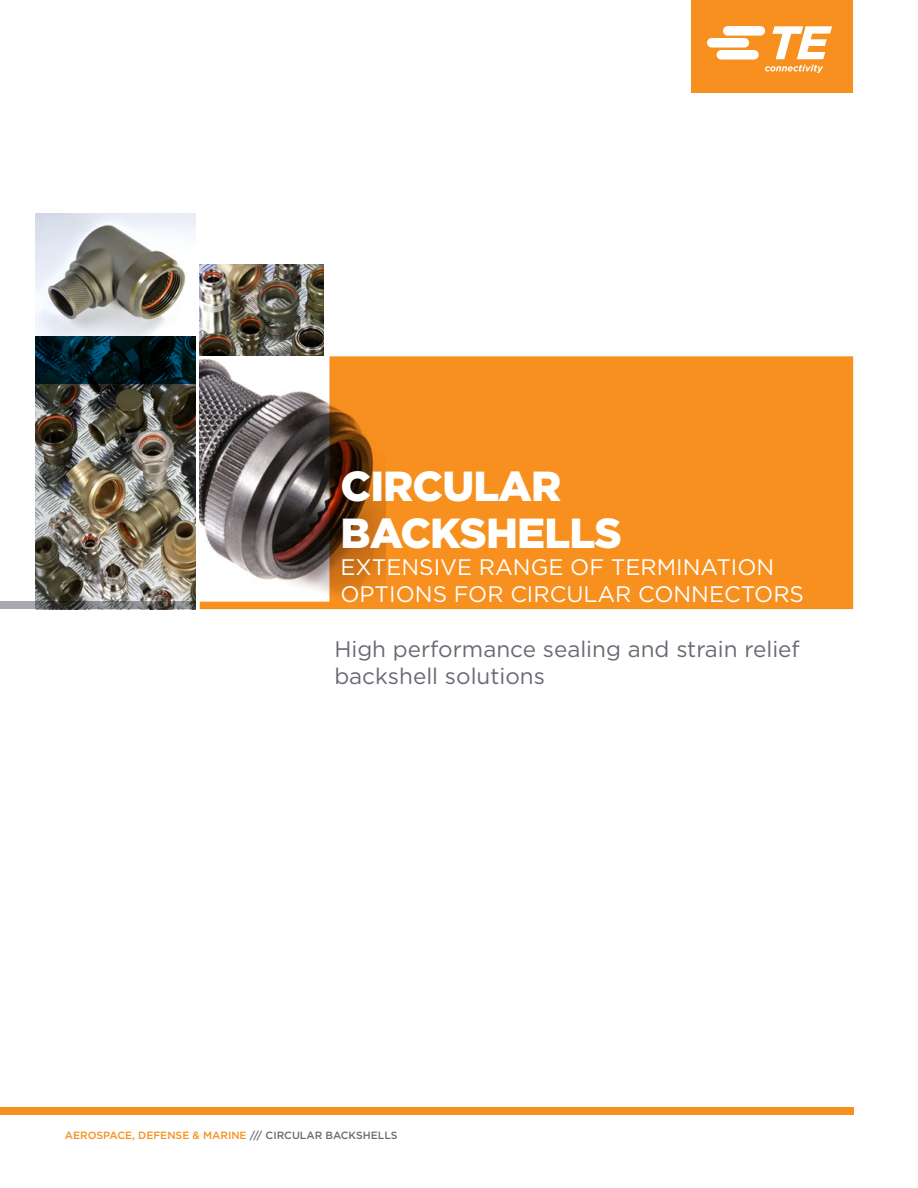
<style>
.page{position:relative;width:918px;height:1188px;background:#fff}
.page>*{position:absolute;margin:0;border:0;box-sizing:border-box;transform-origin:0 0}
.t1{font:900 42px/46.5px "Gotham";letter-spacing:-.02em;color:#fff}
.t2{font:22.5px/27px "Gotham";color:#696b73}
.t3{font:22.5px/27px "Gotham";color:#fff}
.t4{font:500 10.5px "Gotham";color:#f7901e}
.s1{color:#696b73}
</style>
<div class="page">
<img style="left:35px;top:214px;width:161px;height:388px">
<img style="left:200px;top:265px;width:123px;height:91px">
<div style="left:0;top:1107px;width:853px;height:7px;background:#f7901e"></div>
<svg style="left:0;top:602px;width:196px;height:7px"></svg>
<svg style="left:200px;top:356px;width:653px;height:253px;background:#dd8b32"></svg>
<svg style="left:35px;top:336px;width:161px;height:47px;background:#001a23"></svg>
<div style="left:691px;top:0;width:162px;height:93px;background:#f7901e"></div>
<svg style="left:707px;top:26px;width:125px;height:47px"></svg>
<h1 class="t1" style="left:340px;top:463px;width:283px">CIRCULAR<br>BACKSHELLS</h1>
<p class="t3" style="left:340px;top:553px;width:465px">EXTENSIVE RANGE OF TERMINATION<br>OPTIONS FOR CIRCULAR CONNECTORS</p>
<p class="t2" style="left:334px;top:635px;width:467px">High performance sealing and strain relief backshell solutions</p>
<p class="t4" style="left:65px;top:1129px;width:334px">AEROSPACE, DEFENSE &amp; MARINE <span class="s1">/// CIRCULAR BACKSHELLS</span></p>
</div>
